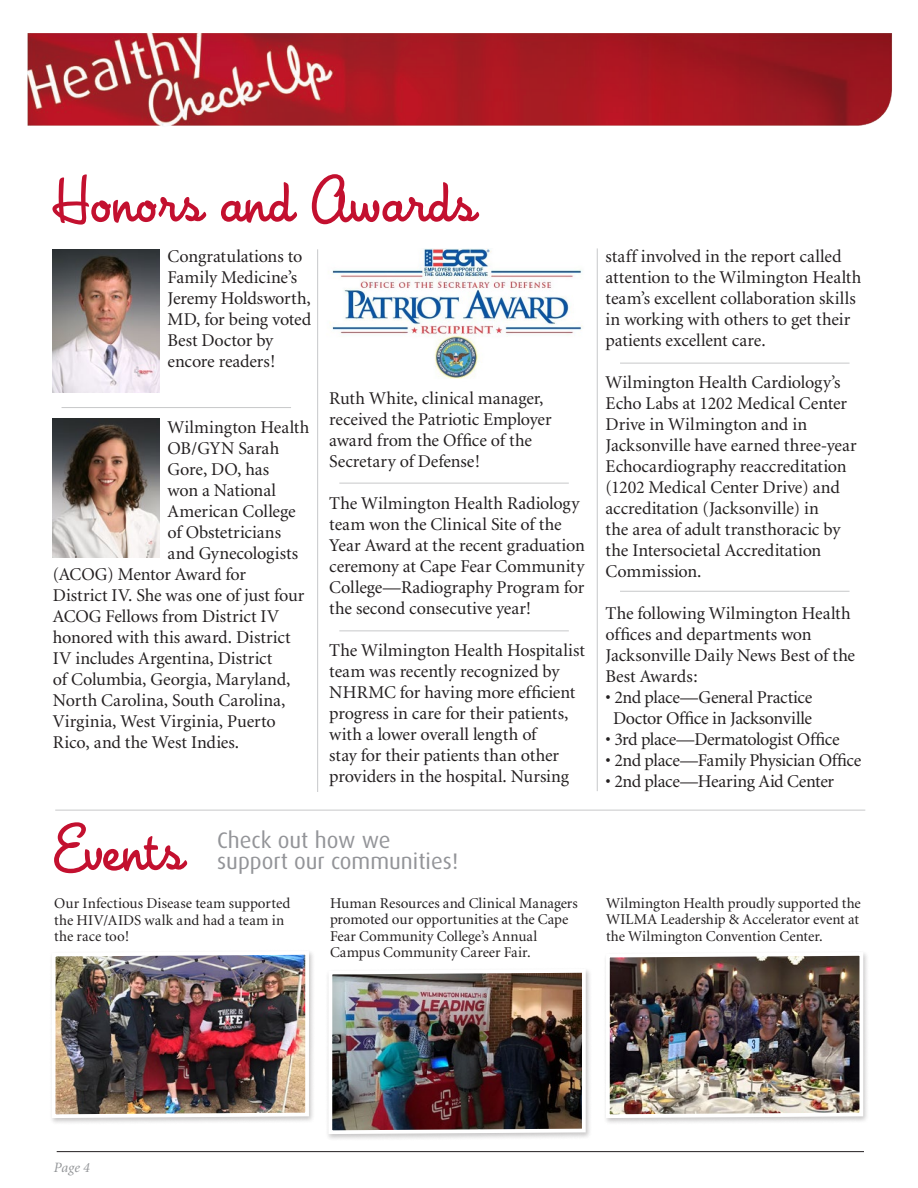
<style>
.page{position:relative;width:918px;height:1188px;background:#fff}
.page>*{position:absolute;margin:0;border:0;box-sizing:border-box;transform-origin:0 0}
.t1{font:60px "House A Rama League Night";letter-spacing:-.005em;color:#c3102f}
.t2{font:22.5px/21px "Dax";color:#939498}
.Minion_body{font:18px/21px "Minion";letter-spacing:-.005em;color:#231f20}
.Minion_body-2{font:15px/16.5px "Minion";color:#231f20}
.subs_50K_dax_13_5{font:italic 14.25px "Minion";color:#939598}
</style>
<div class="page">
<img style="left:27px;top:34px;width:865px;height:92px">
<div style="left:49px;top:949px;width:266px;height:176px;background:#231f20;opacity:.25"></div>
<img style="left:50px;top:949px;width:261px;height:171px">
<div style="left:326px;top:967px;width:266px;height:174px;background:#231f20;opacity:.25"></div>
<img style="left:327px;top:967px;width:261px;height:169px">
<div style="left:603px;top:950px;width:266px;height:175px;background:#231f20;opacity:.25"></div>
<img style="left:604px;top:950px;width:261px;height:170px">
<hr style="left:55px;top:810px;width:810px;height:1px;background:#c7c8ca">
<hr style="left:317px;top:249px;width:1px;height:543px;background:#c7c8ca">
<hr style="left:597px;top:248px;width:1px;height:543px;background:#c7c8ca">
<img style="left:52px;top:249px;width:107px;height:143px">
<img style="left:52px;top:419px;width:107px;height:139px">
<img style="left:330px;top:248px;width:252px;height:131px">
<hr style="left:62px;top:407px;width:229px;height:1px;background:#c7c8ca">
<hr style="left:339px;top:483px;width:230px;height:1px;background:#c7c8ca">
<hr style="left:339px;top:630px;width:230px;height:1px;background:#c7c8ca">
<hr style="left:620px;top:363px;width:230px;height:1px;background:#c7c8ca">
<hr style="left:57px;top:1151px;width:807px;height:1px;background:#231f20">
<hr style="left:620px;top:591px;width:230px;height:1px;background:#c7c8ca">
<p class="t1" style="left:52px;top:166px;width:425px">Honors and Awards</p>
<p class="Minion_body" style="left:168px;top:246px;width:145px">Congratulations to<br>Family Medicine’s<br>Jeremy Holdsworth,<br>MD, for being voted<br>Best Doctor by encore readers!</p>
<p class="Minion_body" style="left:168px;top:417px;width:143px">Wilmington Health</p>
<p class="Minion_body" style="left:168px;top:438px;width:113px">OB/GYN Sarah</p>
<p class="Minion_body" style="left:168px;top:459px;width:103px">Gore, DO, has</p>
<p class="Minion_body" style="left:168px;top:480px;width:110px">won a National</p>
<p class="Minion_body" style="left:168px;top:501px;width:130px">American College</p>
<p class="Minion_body" style="left:168px;top:522px;width:115px">of Obstetricians</p>
<p class="Minion_body" style="left:168px;top:543px;width:132px">and Gynecologists</p>
<p class="Minion_body" style="left:53px;top:564px;width:195px">(ACOG) Mentor Award for</p>
<p class="Minion_body" style="left:53px;top:585px;width:253px">District IV. She was one of just four</p>
<p class="Minion_body" style="left:53px;top:606px;width:228px">ACOG Fellows from District IV</p>
<p class="Minion_body" style="left:53px;top:627px;width:239px">honored with this award. District</p>
<p class="Minion_body" style="left:53px;top:648px;width:221px">IV includes Argentina, District</p>
<p class="Minion_body" style="left:53px;top:669px;width:239px">of Columbia, Georgia, Maryland,</p>
<p class="Minion_body" style="left:53px;top:690px;width:234px">North Carolina, South Carolina,</p>
<p class="Minion_body" style="left:53px;top:711px;width:224px">Virginia, West Virginia, Puerto</p>
<p class="Minion_body" style="left:53px;top:732px;width:188px">Rico, and the West Indies.</p>
<p class="Minion_body" style="left:329px;top:389px;width:224px">Ruth White, clinical manager, received the Patriotic Employer award from the Office of the<br>Secretary of Defense!</p>
<p class="Minion_body" style="left:329px;top:494px;width:257px">The Wilmington Health Radiology team won the Clinical Site of the<br>Year Award at the recent graduation ceremony at Cape Fear Community<br>College—Radiography Program for the second consecutive year!</p>
<p class="Minion_body" style="left:329px;top:641px;width:257px">The Wilmington Health Hospitalist team was recently recognized by NHRMC for having more efficient progress in care for their patients, with a lower overall length of<br>stay for their patients than other providers in the hospital. Nursing</p>
<p class="Minion_body" style="left:606px;top:246px;width:257px">staff involved in the report called attention to the Wilmington Health team’s excellent collaboration skills in working with others to get their patients excellent care.</p>
<p class="Minion_body" style="left:606px;top:372px;width:253px">Wilmington Health Cardiology’s<br>Echo Labs at 1202 Medical Center<br>Drive in Wilmington and in<br>Jacksonville have earned three-year<br>Echocardiography reaccreditation (1202 Medical Center Drive) and accreditation (Jacksonville) in<br>the area of adult transthoracic by the Intersocietal Accreditation<br>Commission.</p>
<p class="Minion_body" style="left:606px;top:603px;width:251px">The following Wilmington Health offices and departments won<br>Jacksonville Daily News Best of the<br>Best Awards:</p>
<p class="Minion_body" style="left:606px;top:687px;width:208px;text-align:center">• 2nd place—General Practice<br>Doctor Office in Jacksonville</p>
<p class="Minion_body" style="left:606px;top:729px;width:236px">• 3rd place—Dermatologist Office</p>
<p class="Minion_body" style="left:606px;top:750px;width:257px">• 2nd place—Family Physician Office</p>
<p class="Minion_body" style="left:606px;top:771px;width:230px">• 2nd place—Hearing Aid Center</p>
<p class="t1" style="left:54px;top:814px;width:132px">Events</p>
<p class="Minion_body-2" style="left:54px;top:896px;width:238px">Our Infectious Disease team supported the HIV/AIDS walk and had a team in the race too!</p>
<p class="t2" style="left:217px;top:830px;width:243px">Check out how we support our communities!</p>
<p class="Minion_body-2" style="left:330px;top:896px;width:249px">Human Resources and Clinical Managers promoted our opportunities at the Cape Fear Community College’s Annual Campus Community Career Fair.</p>
<p class="Minion_body-2" style="left:606px;top:896px;width:256px">Wilmington Health proudly supported the<br>WILMA Leadership &amp; Accelerator event at the Wilmington Convention Center.</p>
<p class="subs_50K_dax_13_5" style="left:54px;top:1160px;width:38px">Page 4</p>
</div>
